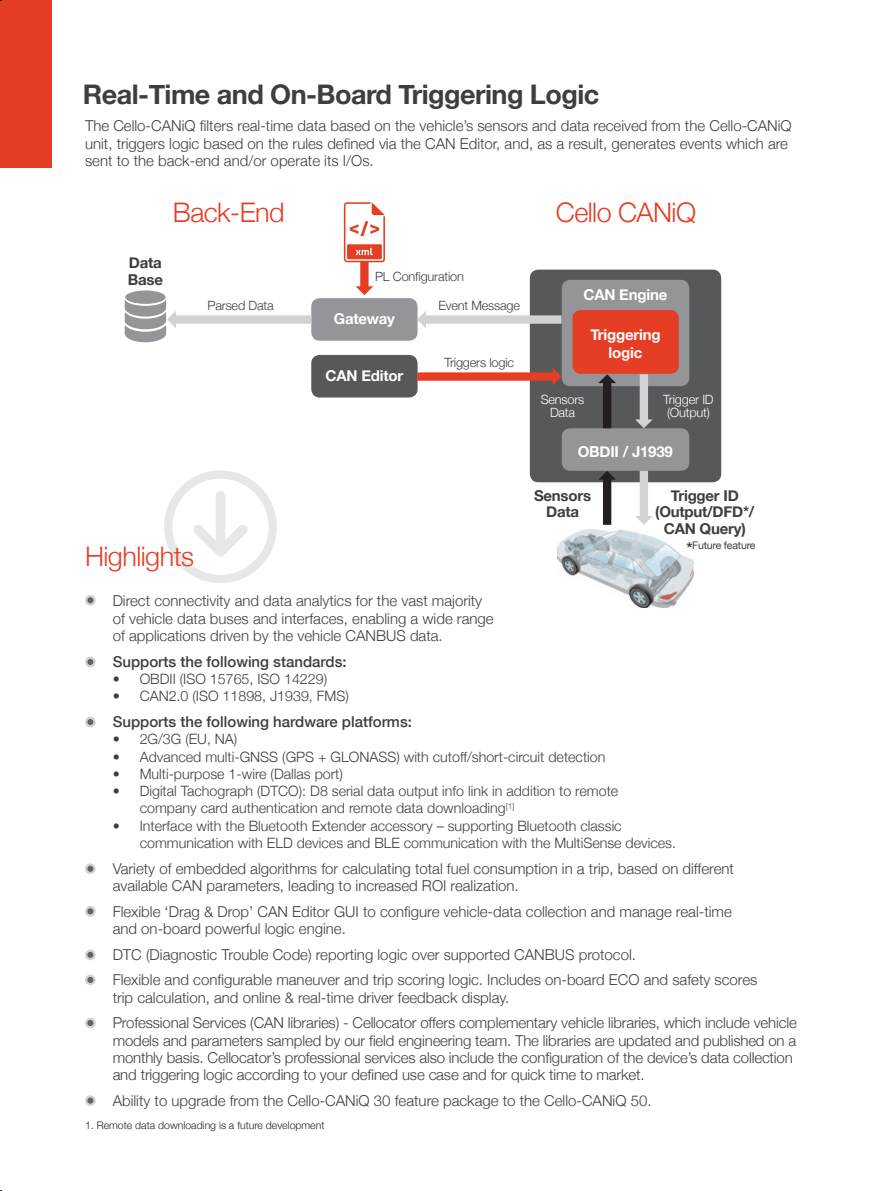
<style>
.page{position:relative;width:893px;height:1191px;background:#fff}
.page>*{position:absolute;margin:0;border:0;box-sizing:border-box;transform-origin:0 0}
.t1{font:700 27px "Helvetica Neue";letter-spacing:-.02em;color:#3e3e3f}
.t2{font:300 27px "Helvetica Neue";letter-spacing:-.02em;color:#e53e25}
.Cello_Text{font:300 15px/17.2px "Helvetica Neue";color:#3e3e3f}
.Cello_Text-2{font:500 15px "Helvetica Neue";color:#3e3e3f}
.t3{font:700 15px "Helvetica Neue";letter-spacing:-.015em;color:#fff}
.t4{font:700 15px/16.5px "Helvetica Neue";letter-spacing:-.015em;color:#3e3e3f}
.t5{font:300 14.25px/17.2px "Helvetica Neue";color:#3e3e3f}
.t6{font:300 12.75px "Helvetica Neue";letter-spacing:-.015em;color:#3e3e3f}
.t7{font:300 12.75px "Helvetica Neue";letter-spacing:-.015em;color:#fff}
.Veriscite{font:300 10.5px "Helvetica Neue";color:#231f20}
.t8{font:10.5px "Helvetica Neue";letter-spacing:-.015em;color:#3e3e3f}
.s1{font-weight:700;font-size:15px}
</style>
<div class="page">
<svg style="left:164px;top:470px;width:113px;height:113px"></svg>
<div style="left:86px;top:596px;width:9px;height:8px;background:#636366;border-radius:50%"></div>
<div style="left:85px;top:595px;width:11px;height:10px;border:2px solid #d1d2d4;border-radius:50%"></div>
<div style="left:86px;top:658px;width:9px;height:8px;background:#636366;border-radius:50%"></div>
<div style="left:85px;top:656px;width:11px;height:11px;border:2px solid #d1d2d4;border-radius:50%"></div>
<svg style="left:86px;top:718px;width:9px;height:8px"></svg>
<div style="left:85px;top:716px;width:11px;height:11px;border:2px solid #d1d2d4;border-radius:50%"></div>
<div style="left:86px;top:864px;width:9px;height:9px;background:#636366;border-radius:50%"></div>
<div style="left:85px;top:863px;width:11px;height:11px;border:2px solid #d1d2d4;border-radius:50%"></div>
<div style="left:86px;top:907px;width:9px;height:8px;background:#636366;border-radius:50%"></div>
<div style="left:85px;top:906px;width:11px;height:10px;border:2px solid #d1d2d4;border-radius:50%"></div>
<div style="left:86px;top:950px;width:9px;height:9px;background:#636366;border-radius:50%"></div>
<div style="left:85px;top:949px;width:11px;height:11px;border:2px solid #d1d2d4;border-radius:50%"></div>
<svg style="left:86px;top:975px;width:9px;height:9px"></svg>
<div style="left:85px;top:974px;width:11px;height:11px;border:2px solid #d1d2d4;border-radius:50%"></div>
<div style="left:86px;top:1018px;width:9px;height:9px;background:#636366;border-radius:50%"></div>
<div style="left:85px;top:1017px;width:11px;height:11px;border:2px solid #d1d2d4;border-radius:50%"></div>
<svg style="left:86px;top:1096px;width:9px;height:8px"></svg>
<div style="left:85px;top:1095px;width:11px;height:11px;border:2px solid #d1d2d4;border-radius:50%"></div>
<div style="left:0;top:0;width:51px;height:167px;background:#e53e25"></div>
<div style="left:125px;top:290px;width:41px;height:14px;background:#939598;border-radius:50%"></div>
<svg style="left:344px;top:202px;width:41px;height:93px"></svg>
<div style="left:311px;top:298px;width:107px;height:43px;background:#939598;border-radius:9px"></div>
<div style="left:311px;top:355px;width:107px;height:42px;background:#57585a;border-radius:9px"></div>
<div style="left:530px;top:270px;width:191px;height:212px;background:#57585a;border-radius:9px"></div>
<img style="left:557px;top:529px;width:137px;height:78px">
<div style="left:562px;top:280px;width:127px;height:106px;background:#939598;border-radius:9px"></div>
<div style="left:572px;top:310px;width:107px;height:64px;background:#e53e25;border-radius:9px"></div>
<div style="left:562px;top:428px;width:127px;height:43px;background:#939598;border-radius:9px"></div>
<svg style="left:598px;top:374px;width:18px;height:54px"></svg>
<svg style="left:635px;top:374px;width:18px;height:54px"></svg>
<svg style="left:598px;top:471px;width:18px;height:54px"></svg>
<svg style="left:635px;top:471px;width:18px;height:54px"></svg>
<svg style="left:417px;top:311px;width:144px;height:17px"></svg>
<svg style="left:417px;top:368px;width:144px;height:17px"></svg>
<svg style="left:125px;top:299px;width:186px;height:43px"></svg>
<p class="t1" style="left:83px;top:78px;width:518px">Real-Time and On-Board Triggering Logic</p>
<p class="Cello_Text" style="left:85px;top:117px;width:708px">The Cello-CANiQ filters real-time data based on the vehicle’s sensors and data received from the Cello-CANiQ unit, triggers logic based on the rules defined via the CAN Editor, and, as a result, generates events which are sent to the back-end and/or operate its I/Os.</p>
<p class="t2" style="left:173px;top:196px;width:113px">Back-End</p>
<p class="t2" style="left:556px;top:196px;width:142px">Cello CANiQ</p>
<p class="t4" style="left:128px;top:254px;width:37px">Data<br>Base</p>
<p class="t6" style="left:208px;top:298px;width:68px">Parsed Data</p>
<p class="t6" style="left:375px;top:268px;width:90px">PL Configuration</p>
<p class="t6" style="left:438px;top:298px;width:83px">Event Message</p>
<p class="t3" style="left:334px;top:310px;width:63px">Gateway</p>
<p class="t3" style="left:326px;top:366px;width:79px">CAN Editor</p>
<p class="t6" style="left:444px;top:355px;width:71px">Triggers logic</p>
<p class="t3" style="left:583px;top:285px;width:85px">CAN Engine</p>
<p class="t3" style="left:590px;top:325px;width:72px">Triggering</p>
<p class="t3" style="left:609px;top:343px;width:35px">logic</p>
<p class="t7" style="left:541px;top:391px;width:45px">Sensors</p>
<p class="t7" style="left:550px;top:405px;width:27px">Data</p>
<p class="t7" style="left:663px;top:391px;width:52px">Trigger ID</p>
<p class="t7" style="left:667px;top:405px;width:44px">(Output)</p>
<p class="t3" style="left:578px;top:442px;width:97px">OBDII / J1939</p>
<p class="t4" style="left:671px;top:486px;width:69px">Trigger ID</p>
<p class="t4" style="left:655px;top:503px;width:101px;text-align:center">(Output/DFD*/<br>CAN Query)</p>
<p class="t8" style="left:686px;top:539px;width:71px"><span class="s1">*</span>Future feature</p>
<p class="t4" style="left:534px;top:486px;width:58px">Sensors</p>
<p class="t4" style="left:546px;top:503px;width:34px">Data</p>
<p class="t2" style="left:85px;top:540px;width:111px">Highlights</p>
<p class="Cello_Text" style="left:113px;top:592px;width:382px">Direct connectivity and data analytics for the vast majority of vehicle data buses and interfaces, enabling a wide range of applications driven by the vehicle CANBUS data.</p>
<p class="Cello_Text-2" style="left:113px;top:652px;width:235px">Supports the following standards:</p>
<p class="t5" style="left:113px;top:670px;width:216px">• OBDII (ISO 15765, ISO 14229)</p>
<p class="t5" style="left:113px;top:687px;width:238px">• CAN2.0 (ISO 11898, J1939, FMS)</p>
<p class="Cello_Text-2" style="left:113px;top:712px;width:301px">Supports the following hardware platforms:</p>
<p class="t5" style="left:113px;top:730px;width:126px">• 2G/3G (EU, NA)</p>
<p class="t5" style="left:113px;top:747px;width:494px">• Advanced multi-GNSS (GPS + GLONASS) with cutoff/short-circuit detection</p>
<p class="t5" style="left:113px;top:764px;width:232px">• Multi-purpose 1-wire (Dallas port)</p>
<p class="t5" style="left:140px;top:782px;width:480px;text-indent:-27px">• Digital Tachograph (DTCO): D8 serial data output info link in addition to remote company card authentication and remote data downloading<sup>[1]</sup></p>
<p class="t5" style="left:140px;top:816px;width:538px;text-indent:-27px">• Interface with the Bluetooth Extender accessory – supporting Bluetooth classic communication with ELD devices and BLE communication with the MultiSense devices.</p>
<p class="Cello_Text" style="left:113px;top:859px;width:623px">Variety of embedded algorithms for calculating total fuel consumption in a trip, based on different available CAN parameters, leading to increased ROI realization.</p>
<p class="Cello_Text" style="left:113px;top:902px;width:621px">Flexible ‘Drag &amp; Drop’ CAN Editor GUI to configure vehicle-data collection and manage real-time and on-board powerful logic engine.</p>
<p class="Cello_Text" style="left:113px;top:945px;width:525px">DTC (Diagnostic Trouble Code) reporting logic over supported CANBUS protocol.</p>
<p class="Cello_Text" style="left:113px;top:971px;width:646px">Flexible and configurable maneuver and trip scoring logic. Includes on-board ECO and safety scores trip calculation, and online &amp; real-time driver feedback display.</p>
<p class="Cello_Text" style="left:113px;top:1014px;width:686px">Professional Services (CAN libraries) - Cellocator offers complementary vehicle libraries, which include vehicle models and parameters sampled by our field engineering team. The libraries are updated and published on a monthly basis. Cellocator’s professional services also include the configuration of the device’s data collection and triggering logic according to your defined use case and for quick time to market.</p>
<p class="Cello_Text" style="left:113px;top:1091px;width:540px">Ability to upgrade from the Cello-CANiQ 30 feature package to the Cello-CANiQ 50.</p>
<p class="Veriscite" style="left:85px;top:1118px;width:241px">1. Remote data downloading is a future development</p>
</div>
